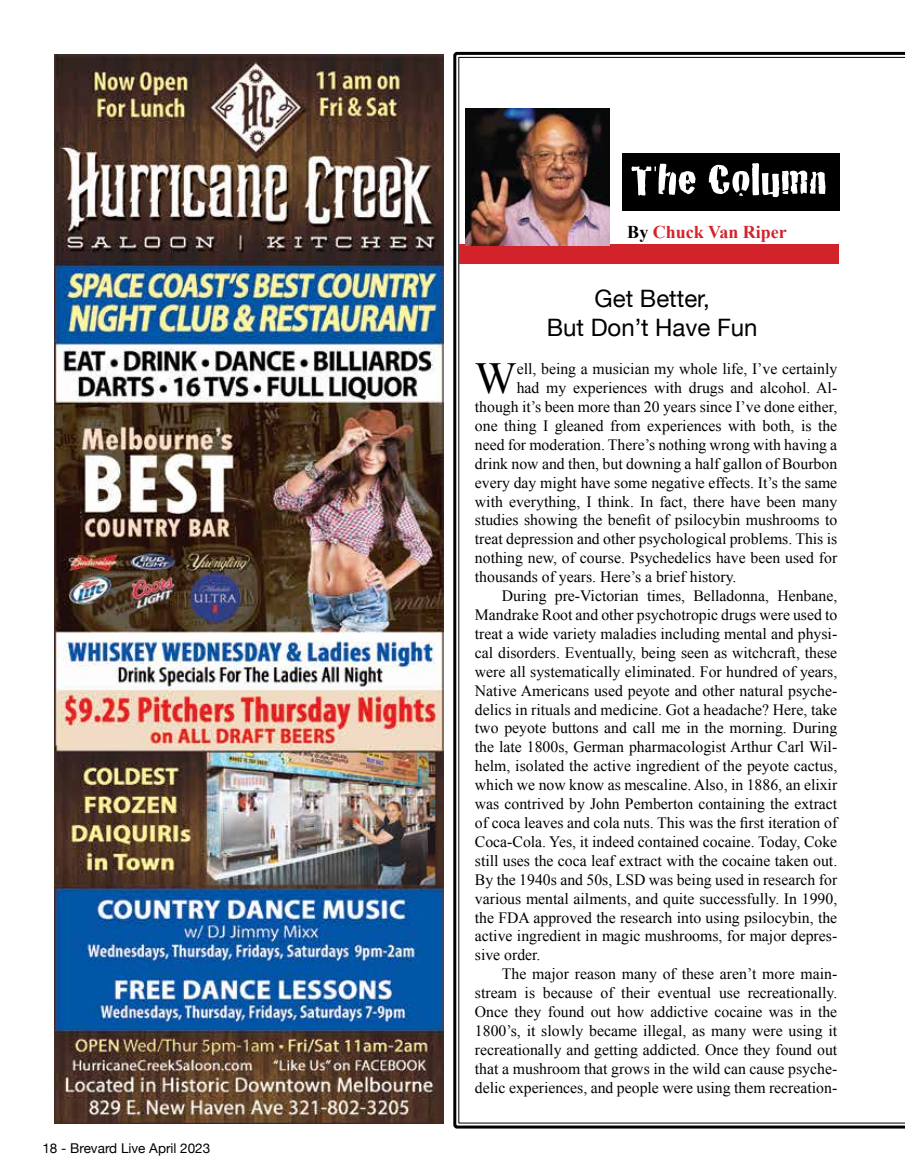
<style>
.page{position:relative;width:905px;height:1175px;background:#fff}
.page>*{position:absolute;margin:0;border:0;box-sizing:border-box;transform-origin:0 0}
.t1{font:45px "Cracked";color:#fff;scale:1.25 1}
.t2{font:44.25px "Times New Roman";color:#000}
.t3{font:24px/28.8px "Helvetica Neue";color:#000;text-align:center}
.t4{font:700 18px "Times New Roman";color:#d2232a}
.t5{font:15.75px "Times New Roman";color:#000}
.t6{font:13.5px "Helvetica Neue";color:#000}
.s1{color:#000}
</style>
<div class="page">
<svg style="left:453px;top:51px;width:451px;height:1078px"></svg>
<svg style="left:458px;top:57px;width:446px;height:1066px"></svg>
<div style="left:459px;top:244px;width:379px;height:20px;background:#d2232a"></div>
<div style="left:622px;top:153px;width:217px;height:58px;background:#000"></div>
<img style="left:465px;top:108px;width:144px;height:138px">
<img style="left:54px;top:54px;width:389px;height:1069px">
<p class="t6" style="left:42px;top:1138px;width:169px">18 - Brevard Live April 2023</p>
<h1 class="t1" style="left:630px;top:144px;width:159px">The Column</h1>
<p class="t4" style="left:627px;top:219px;width:161px"><span class="s1">By</span> Chuck Van Riper</p>
<h3 class="t3" style="left:546px;top:285px;width:212px">Get Better,<br>But Don’t Have Fun</h3>
<h2 class="t2" style="left:475px;top:348px;width:43px">W</h2>
<p class="t5" style="left:516px;top:358px;width:322px">ell, being a musician my whole life, I’ve certainly</p>
<p class="t5" style="left:516px;top:377px;width:322px">had my experiences with drugs and alcohol. Al-</p>
<p class="t5" style="left:475px;top:396px;width:364px">though it’s been more than 20 years since I’ve done either,</p>
<p class="t5" style="left:475px;top:415px;width:364px">one thing I gleaned from experiences with both, is the</p>
<p class="t5" style="left:475px;top:434px;width:364px">need for moderation. There’s nothing wrong with having a</p>
<p class="t5" style="left:475px;top:453px;width:364px">drink now and then, but downing a half gallon of Bourbon</p>
<p class="t5" style="left:475px;top:472px;width:364px">every day might have some negative effects. It’s the same</p>
<p class="t5" style="left:475px;top:491px;width:364px">with everything, I think. In fact, there have been many</p>
<p class="t5" style="left:475px;top:509px;width:364px">studies showing the benefit of psilocybin mushrooms to</p>
<p class="t5" style="left:475px;top:528px;width:364px">treat depression and other psychological problems. This is</p>
<p class="t5" style="left:475px;top:547px;width:364px">nothing new, of course. Psychedelics have been used for</p>
<p class="t5" style="left:475px;top:566px;width:263px">thousands of years. Here’s a brief history.</p>
<p class="t5" style="left:502px;top:585px;width:337px">During pre-Victorian times, Belladonna, Henbane,</p>
<p class="t5" style="left:475px;top:604px;width:364px">Mandrake Root and other psychotropic drugs were used to</p>
<p class="t5" style="left:475px;top:623px;width:364px">treat a wide variety maladies including mental and physi-</p>
<p class="t5" style="left:475px;top:642px;width:364px">cal disorders. Eventually, being seen as witchcraft, these</p>
<p class="t5" style="left:475px;top:661px;width:364px">were all systematically eliminated. For hundred of years,</p>
<p class="t5" style="left:475px;top:680px;width:364px">Native Americans used peyote and other natural psyche-</p>
<p class="t5" style="left:475px;top:698px;width:364px">delics in rituals and medicine. Got a headache? Here, take</p>
<p class="t5" style="left:475px;top:717px;width:364px">two peyote buttons and call me in the morning. During</p>
<p class="t5" style="left:475px;top:736px;width:364px">the late 1800s, German pharmacologist Arthur Carl Wil-</p>
<p class="t5" style="left:475px;top:755px;width:364px">helm, isolated the active ingredient of the peyote cactus,</p>
<p class="t5" style="left:475px;top:774px;width:364px">which we now know as mescaline. Also, in 1886, an elixir</p>
<p class="t5" style="left:475px;top:793px;width:364px">was contrived by John Pemberton containing the extract</p>
<p class="t5" style="left:475px;top:812px;width:364px">of coca leaves and cola nuts. This was the first iteration of</p>
<p class="t5" style="left:475px;top:831px;width:364px">Coca-Cola. Yes, it indeed contained cocaine. Today, Coke</p>
<p class="t5" style="left:475px;top:850px;width:364px">still uses the coca leaf extract with the cocaine taken out.</p>
<p class="t5" style="left:475px;top:869px;width:364px">By the 1940s and 50s, LSD was being used in research for</p>
<p class="t5" style="left:475px;top:887px;width:364px">various mental ailments, and quite successfully. In 1990,</p>
<p class="t5" style="left:475px;top:906px;width:364px">the FDA approved the research into using psilocybin, the</p>
<p class="t5" style="left:475px;top:925px;width:364px">active ingredient in magic mushrooms, for major depres-</p>
<p class="t5" style="left:475px;top:944px;width:67px">sive order.</p>
<p class="t5" style="left:502px;top:963px;width:337px">The major reason many of these aren’t more main-</p>
<p class="t5" style="left:475px;top:982px;width:364px">stream is because of their eventual use recreationally.</p>
<p class="t5" style="left:475px;top:1001px;width:364px">Once they found out how addictive cocaine was in the</p>
<p class="t5" style="left:475px;top:1020px;width:364px">1800’s, it slowly became illegal, as many were using it</p>
<p class="t5" style="left:475px;top:1039px;width:364px">recreationally and getting addicted. Once they found out</p>
<p class="t5" style="left:475px;top:1058px;width:364px">that a mushroom that grows in the wild can cause psyche-</p>
<p class="t5" style="left:475px;top:1076px;width:364px">delic experiences, and people were using them recreation-</p>
</div>
